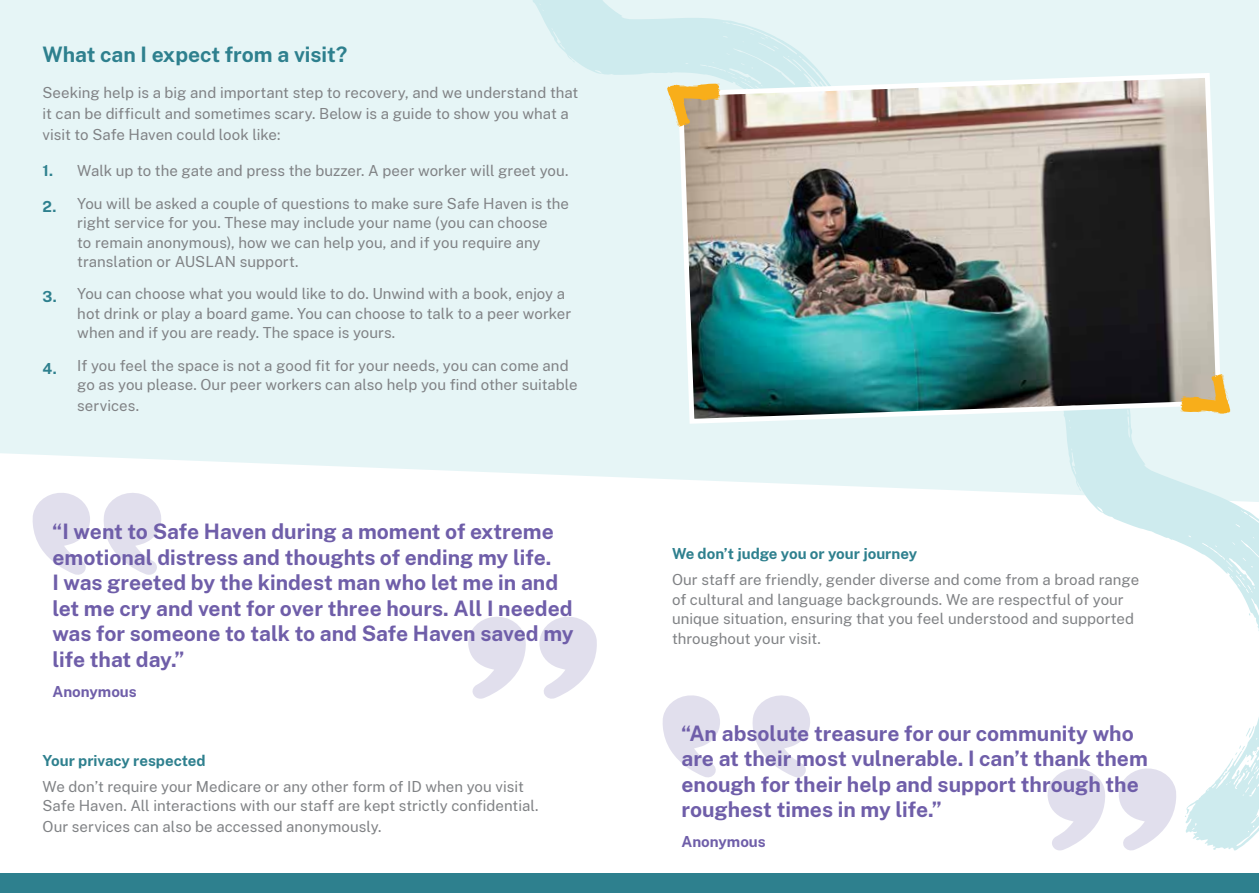
<style>
.page{position:relative;width:1259px;height:893px;background:#fff}
.page>*{position:absolute;margin:0;border:0;box-sizing:border-box;transform-origin:0 0}
.t1{font:700 21px/25.5px "Public Sans";color:#6f5ea9}
.t2{font:700 21px "Public Sans";color:#2e808e}
.t3{font:15px/19.5px "Public Sans";letter-spacing:.005em;color:#808285}
.t4{font:700 15px "Public Sans";color:#2e808e}
.t5{font:700 15px "Public Sans";color:#6f5ea9}
</style>
<div class="page">
<div style="left:0;top:0;width:1259px;height:490px;background:#e6f5f6"></div>
<svg style="left:391px;top:0;width:479px;height:331px;background:#e3f3f5"></svg>
<svg style="left:567px;top:55px;width:8px;height:7px"></svg>
<svg style="left:944px;top:295px;width:315px;height:555px"></svg>
<svg style="left:1245px;top:726px;width:9px;height:12px"></svg>
<svg style="left:1076px;top:481px;width:4px;height:10px"></svg>
<svg style="left:1235px;top:745px;width:13px;height:17px"></svg>
<div style="left:0;top:873px;width:1259px;height:20px;background:#2e808e"></div>
<img style="left:675px;top:70px;width:548px;height:356px">
<svg style="left:667px;top:84px;width:53px;height:44px;background:#dab771"></svg>
<svg style="left:1180px;top:372px;width:51px;height:42px;background:#dcbd7b"></svg>
<svg style="left:468px;top:617px;width:58px;height:82px"></svg>
<svg style="left:539px;top:617px;width:58px;height:82px"></svg>
<svg style="left:103px;top:493px;width:58px;height:82px"></svg>
<svg style="left:32px;top:493px;width:58px;height:82px"></svg>
<svg style="left:1046px;top:767px;width:59px;height:84px"></svg>
<svg style="left:1118px;top:767px;width:58px;height:84px"></svg>
<svg style="left:752px;top:695px;width:58px;height:83px"></svg>
<svg style="left:662px;top:695px;width:58px;height:83px"></svg>
<h1 class="t2" style="left:43px;top:39px;width:306px">What can I expect from a visit?</h1>
<p class="t3" style="left:43px;top:81px;width:537px;line-height:21px">Seeking help is a big and important step to recovery, and we understand that it can be difficult and sometimes scary. Below is a guide to show you what a visit to Safe Haven could look like:</p>
<p class="t4" style="left:43px;top:160px;width:12px">1.</p>
<p class="t4" style="left:43px;top:195px;width:16px">2.</p>
<p class="t4" style="left:43px;top:286px;width:16px">3.</p>
<p class="t4" style="left:43px;top:357px;width:16px">4.</p>
<p class="t3" style="left:77px;top:154px;width:493px;line-height:32.2px">Walk up to the gate and press the buzzer. A peer worker will greet you.<br>You will be asked a couple of questions to make sure Safe Haven is the</p>
<p class="t3" style="left:77px;top:212px;width:472px">right service for you. These may include your name (you can choose to remain anonymous), how we can help you, and if you require any translation or AUSLAN support.</p>
<p class="t3" style="left:77px;top:283px;width:495px">You can choose what you would like to do. Unwind with a book, enjoy a hot drink or play a board game. You can choose to talk to a peer worker when and if you are ready. The space is yours.</p>
<p class="t3" style="left:77px;top:355px;width:502px">If you feel the space is not a good fit for your needs, you can come and go as you please. Our peer workers can also help you find other suitable</p>
<p class="t3" style="left:77px;top:395px;width:63px">services.</p>
<p class="t1" style="left:52px;top:517px;width:523px">“I went to Safe Haven during a moment of extreme emotional distress and thoughts of ending my life.<br>I was greeted by the kindest man who let me in and let me cry and vent for over three hours. All I needed was for someone to talk to and Safe Haven saved my life that day.”</p>
<p class="t5" style="left:52px;top:680px;width:86px">Anonymous</p>
<p class="t4" style="left:43px;top:749px;width:164px">Your privacy respected</p>
<p class="t3" style="left:43px;top:776px;width:497px">We don’t require your Medicare or any other form of ID when you visit<br>Safe Haven. All interactions with our staff are kept strictly confidential.</p>
<p class="t3" style="left:43px;top:816px;width:340px">Our services can also be accessed anonymously.</p>
<p class="t4" style="left:672px;top:542px;width:247px">We don’t judge you or your journey</p>
<p class="t3" style="left:672px;top:569px;width:469px">Our staff are friendly, gender diverse and come from a broad range of cultural and language backgrounds. We are respectful of your unique situation, ensuring that you feel understood and supported throughout your visit.</p>
<h1 class="t1" style="left:681px;top:719px;width:468px">“An absolute treasure for our community who are at their most vulnerable. I can’t thank them enough for their help and support through the roughest times in my life.”</h1>
<p class="t5" style="left:681px;top:831px;width:86px">Anonymous</p>
</div>
